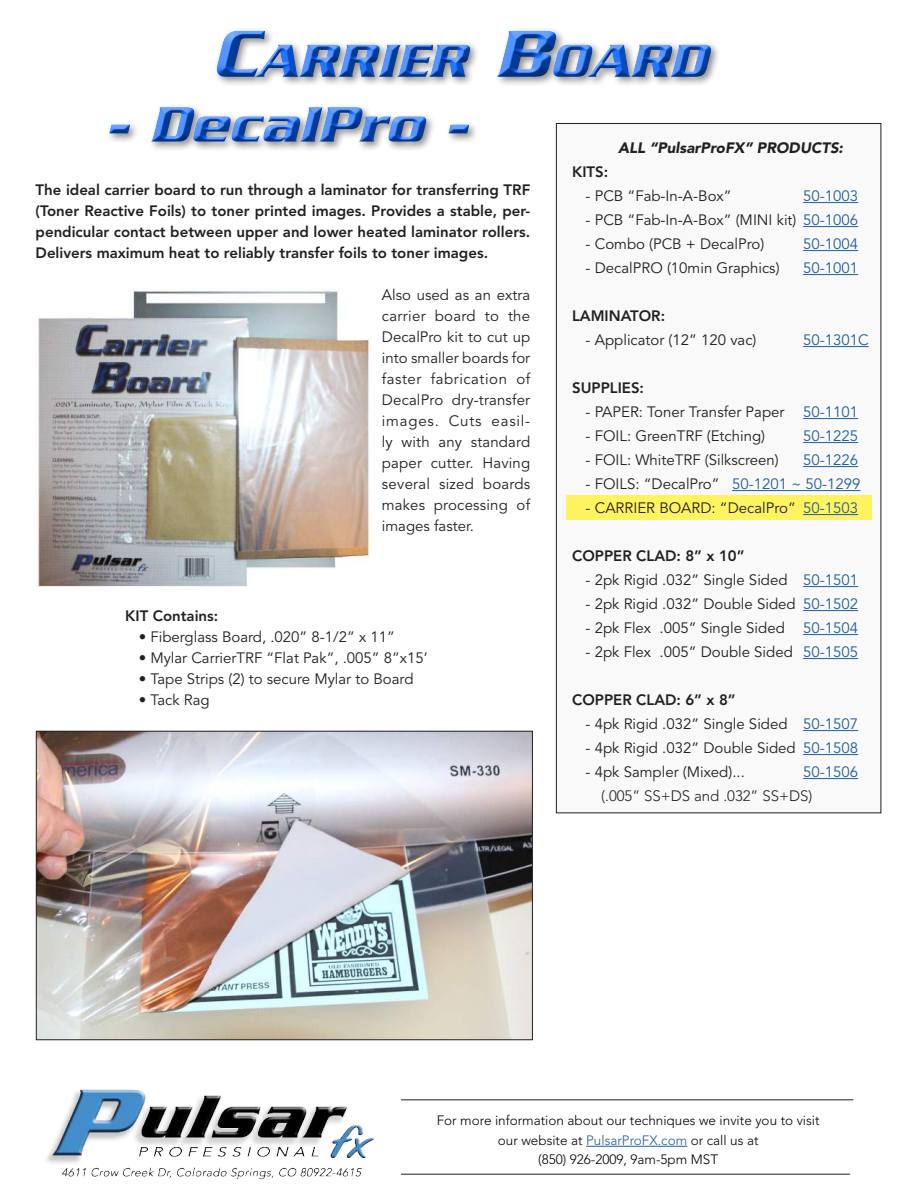
<style>
.page{position:relative;width:918px;height:1188px;background:#fff}
.page>*{position:absolute;margin:0;border:0;box-sizing:border-box;transform-origin:0 0}
.t1{font:italic 700 54px "Serpentine";color:#0964fe}
.t2{font:italic 700 50.4px "Serpentine";color:#0964fe}
.t3{font:15px/21px "Avenir";color:#221f1f;text-align:justify}
.t4{font:800 15px/21px "Avenir";color:#221f1f;text-align:justify}
.t5{font:15px "Avenir";color:#1f5d9e}
.t6{font:italic 900 15px "Avenir";color:#221f1f}
.t7{font:300 15px "Avenir";color:#221f1f}
.t8{font:300 13.5px/19.5px "Avenir";color:#000;text-align:center}
.s1{font-size:72px}
.s2{color:#1f5d9e}
</style>
<div class="page">
<hr style="left:401px;top:1099px;width:452px;height:1px;background:#221f1f">
<hr style="left:401px;top:1174px;width:449px;height:1px;background:#221f1f">
<hr style="left:586px;top:1146px;width:101px;height:1px;background:#1f5d9e">
<svg style="left:109px;top:29px;width:609px;height:123px"></svg>
<img style="left:46px;top:1089px;width:328px;height:91px">
<div style="left:556px;top:123px;width:325px;height:690px;background:#f9f9f9;border:1px solid #221f1f"></div>
<div style="left:566px;top:495px;width:306px;height:25px;background:#fff45f"></div>
<hr style="left:803px;top:202px;width:55px;height:1px;background:#1f5d9e">
<hr style="left:803px;top:226px;width:55px;height:1px;background:#1f5d9e">
<hr style="left:803px;top:250px;width:55px;height:1px;background:#1f5d9e">
<hr style="left:803px;top:274px;width:55px;height:1px;background:#1f5d9e">
<hr style="left:803px;top:346px;width:66px;height:1px;background:#1f5d9e">
<hr style="left:803px;top:418px;width:55px;height:1px;background:#1f5d9e">
<hr style="left:803px;top:442px;width:55px;height:1px;background:#1f5d9e">
<hr style="left:803px;top:466px;width:55px;height:1px;background:#1f5d9e">
<hr style="left:732px;top:490px;width:129px;height:1px;background:#1f5d9e">
<hr style="left:803px;top:514px;width:55px;height:1px;background:#1f5d9e">
<hr style="left:803px;top:586px;width:55px;height:1px;background:#1f5d9e">
<hr style="left:803px;top:610px;width:55px;height:1px;background:#1f5d9e">
<hr style="left:803px;top:634px;width:55px;height:1px;background:#1f5d9e">
<hr style="left:803px;top:658px;width:55px;height:1px;background:#1f5d9e">
<hr style="left:803px;top:730px;width:55px;height:1px;background:#1f5d9e">
<hr style="left:803px;top:754px;width:55px;height:1px;background:#1f5d9e">
<hr style="left:803px;top:778px;width:55px;height:1px;background:#1f5d9e">
<img style="left:37px;top:290px;width:334px;height:297px">
<img style="left:38px;top:733px;width:493px;height:305px">
<div style="left:36px;top:731px;width:497px;height:309px;border:1px solid #221f1f"></div>
<h2 class="t2" style="left:211px;top:30px;width:505px"><span class="s1">C</span>ARRIER <span class="s1">B</span>OARD</h2>
<h1 class="t1" style="left:105px;top:91px;width:372px">- DecalPro -</h1>
<p class="t6" style="left:618px;top:139px;width:228px">ALL “PulsarProFX” PRODUCTS:</p>
<p class="t4" style="left:36px;top:181px;width:496px">The ideal carrier board to run through a laminator for transferring TRF (Toner Reactive Foils) to toner printed images. Provides a stable, per&shy;pendicular contact between upper and lower heated laminator rollers.<br>Delivers maximum heat to reliably transfer foils to toner images.</p>
<p class="t3" style="left:382px;top:286px;width:150px">Also used as an extra carrier board to the DecalPro kit to cut up into smaller boards for faster fabrication of DecalPro dry-transfer images. Cuts easil&shy;ly with any standard paper cutter. Having several sized boards makes processing of images faster.</p>
<p class="t4" style="left:125px;top:606px;width:95px">KIT Contains:</p>
<p class="t3" style="left:139px;top:627px;width:258px">• Fiberglass Board, .020” 8-1/2” x 11”</p>
<p class="t3" style="left:139px;top:648px;width:290px">• Mylar CarrierTRF “Flat Pak”, .005” 8”x15’</p>
<p class="t3" style="left:139px;top:669px;width:276px">• Tape Strips (2) to secure Mylar to Board</p>
<p class="t3" style="left:139px;top:690px;width:72px">• Tack Rag</p>
<p class="t4" style="left:572px;top:163px;width:38px">KITS:</p>
<p class="t3" style="left:586px;top:187px;width:147px">- PCB “Fab-In-A-Box”</p>
<p class="t5" style="left:803px;top:190px;width:57px">50-1003</p>
<p class="t3" style="left:586px;top:211px;width:274px">- PCB “Fab-In-A-Box” (MINI kit) <span class="s2">50-1006</span></p>
<p class="t3" style="left:586px;top:235px;width:180px">- Combo (PCB + DecalPro)</p>
<p class="t5" style="left:803px;top:238px;width:57px">50-1004</p>
<p class="t3" style="left:586px;top:259px;width:195px">- DecalPRO (10min Graphics)</p>
<p class="t5" style="left:803px;top:262px;width:57px">50-1001</p>
<p class="t4" style="left:572px;top:307px;width:95px">LAMINATOR:</p>
<p class="t3" style="left:586px;top:331px;width:172px">- Applicator (12” 120 vac)</p>
<p class="t5" style="left:803px;top:334px;width:67px">50-1301C</p>
<p class="t4" style="left:572px;top:379px;width:73px">SUPPLIES:</p>
<p class="t3" style="left:586px;top:403px;width:274px">- PAPER: Toner Transfer Paper <span class="s2">50-1101</span></p>
<p class="t3" style="left:586px;top:427px;width:181px">- FOIL: GreenTRF (Etching)</p>
<p class="t5" style="left:803px;top:430px;width:57px">50-1225</p>
<p class="t3" style="left:586px;top:451px;width:195px">- FOIL: WhiteTRF (Silkscreen)</p>
<p class="t5" style="left:803px;top:454px;width:57px">50-1226</p>
<p class="t3" style="left:586px;top:475px;width:276px">- FOILS: “DecalPro” <span class="s2">50-1201 ~ 50-1299</span></p>
<p class="t3" style="left:586px;top:499px;width:274px">- CARRIER BOARD: “DecalPro” <span class="s2">50-1503</span></p>
<p class="t4" style="left:572px;top:547px;width:174px">COPPER CLAD: 8” x 10”</p>
<p class="t3" style="left:586px;top:571px;width:274px">- 2pk Rigid .032” Single Sided <span class="s2">50-1501</span></p>
<p class="t3" style="left:586px;top:595px;width:274px">- 2pk Rigid .032” Double Sided <span class="s2">50-1502</span></p>
<p class="t3" style="left:586px;top:619px;width:274px">- 2pk Flex .005” Single Sided <span class="s2">50-1504</span></p>
<p class="t3" style="left:586px;top:643px;width:274px">- 2pk Flex .005” Double Sided <span class="s2">50-1505</span></p>
<p class="t4" style="left:572px;top:691px;width:165px">COPPER CLAD: 6” x 8”</p>
<p class="t3" style="left:586px;top:715px;width:274px">- 4pk Rigid .032” Single Sided <span class="s2">50-1507</span></p>
<p class="t3" style="left:586px;top:739px;width:274px">- 4pk Rigid .032” Double Sided <span class="s2">50-1508</span></p>
<p class="t3" style="left:586px;top:763px;width:161px">- 4pk Sampler (Mixed)...</p>
<p class="t5" style="left:803px;top:766px;width:57px">50-1506</p>
<p class="t7" style="left:601px;top:790px;width:213px">(.005” SS+DS and .032” SS+DS)</p>
<p class="t8" style="left:437px;top:1112px;width:384px">For more information about our techniques we invite you to visit our website at <span class="s2">PulsarProFX.com</span> or call us at<br>(850) 926-2009, 9am-5pm MST</p>
</div>
